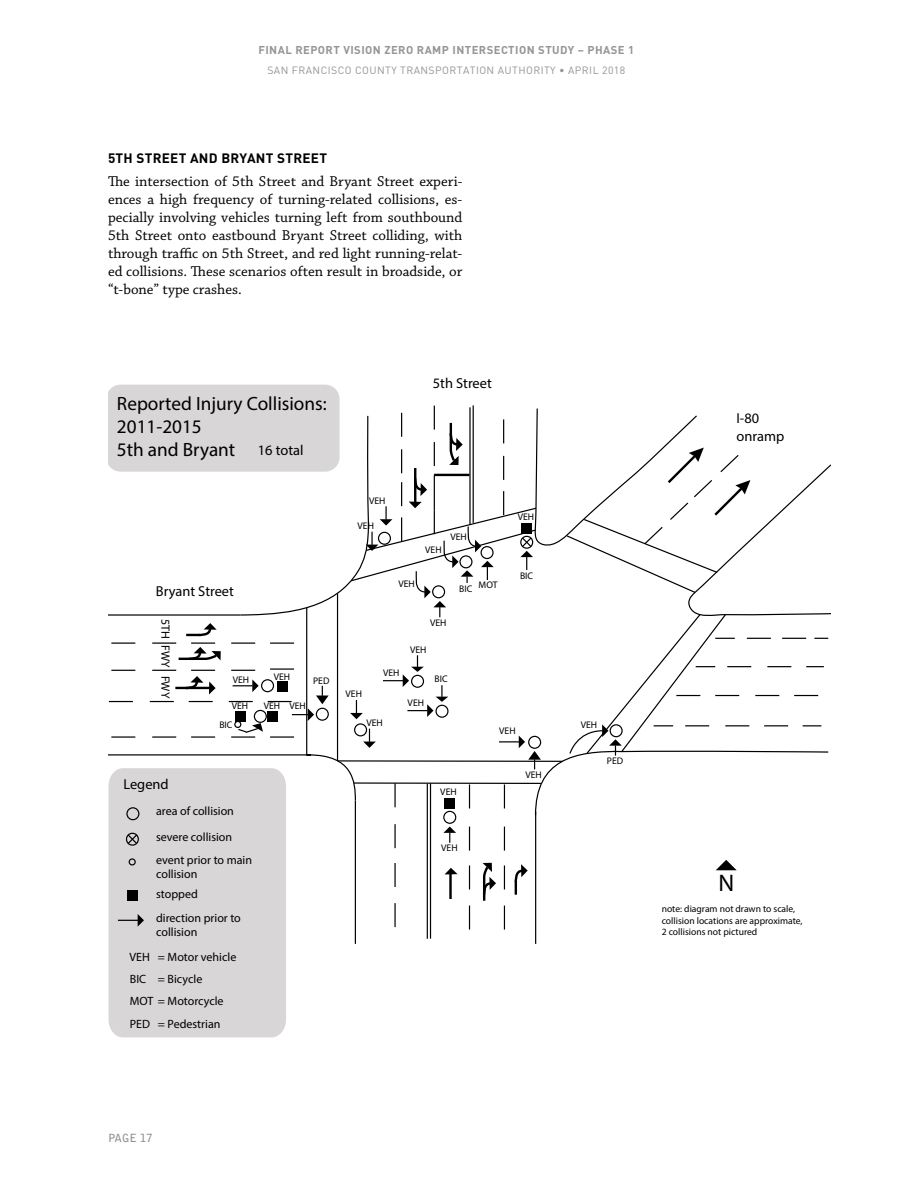
<style>
.page{position:relative;width:918px;height:1188px;background:#fff}
.page>*{position:absolute;margin:0;border:0;box-sizing:border-box;transform-origin:0 0}
.t1{font:24px "Myriad Pro";color:#000}
.t2{font:19.2px/23.1px "Myriad Pro";color:#000}
.t3{font:15px/18px "Chaparral Pro";color:#000;text-align:justify}
.t4{font:14.4px/17.2px "Myriad Pro";color:#000}
.t5{font:700 13.5px "DIN";letter-spacing:.02em;color:#000}
.t6{font:12px/22.8px "Myriad Pro";color:#000}
.t7{font:700 11.25px "DIN";letter-spacing:.04em;color:#939598}
.t8{font:700 11.25px "Bell Gothic Std";color:#939598}
.t9{font:10.5px "DIN";letter-spacing:.04em;color:#939598}
.t10{font:9.6px/11.6px "Myriad Pro";color:#000}
</style>
<div class="page">
<div style="left:109px;top:816px;width:177px;height:221px;background:#d8d6d6"></div>
<svg style="left:126px;top:831px;width:15px;height:16px"></svg>
<svg style="left:482px;top:863px;width:14px;height:38px"></svg>
<svg style="left:514px;top:864px;width:14px;height:31px"></svg>
<hr style="left:449px;top:873px;width:3px;height:26px;background:#000">
<svg style="left:445px;top:868px;width:13px;height:6px"></svg>
<svg style="left:504px;top:906px;width:1px;height:24px"></svg>
<svg style="left:504px;top:865px;width:1px;height:24px"></svg>
<svg style="left:504px;top:827px;width:1px;height:24px"></svg>
<svg style="left:469px;top:906px;width:1px;height:24px"></svg>
<svg style="left:469px;top:865px;width:1px;height:24px"></svg>
<svg style="left:469px;top:827px;width:1px;height:24px"></svg>
<hr style="left:394px;top:903px;width:2px;height:24px;background:#000">
<hr style="left:394px;top:863px;width:2px;height:24px;background:#000">
<hr style="left:394px;top:824px;width:2px;height:24px;background:#000">
<hr style="left:430px;top:783px;width:1px;height:156px;background:#000">
<hr style="left:427px;top:784px;width:1px;height:155px;background:#000">
<svg style="left:716px;top:860px;width:21px;height:10px"></svg>
<div style="left:127px;top:890px;width:11px;height:10px;background:#000"></div>
<svg style="left:118px;top:914px;width:26px;height:13px"></svg>
<svg style="left:443px;top:827px;width:13px;height:16px"></svg>
<div style="left:443px;top:811px;width:13px;height:13px;border:1px solid #000;border-radius:50%"></div>
<div style="left:129px;top:858px;width:7px;height:8px;border:1px solid #000;border-radius:50%"></div>
<svg style="left:108px;top:385px;width:722px;height:431px"></svg>
<div style="left:126px;top:807px;width:13px;height:13px;border:1px solid #000;border-radius:50%"></div>
<hr style="left:434px;top:474px;width:35px;height:2px;background:#000">
<hr style="left:108px;top:754px;width:199px;height:2px;background:#000">
<hr style="left:108px;top:614px;width:132px;height:2px;background:#000">
<hr style="left:355px;top:801px;width:1px;height:143px;background:#000">
<hr style="left:535px;top:811px;width:1px;height:133px;background:#000">
<p class="t7" style="left:258px;top:43px;width:377px">FINAL REPORT VISION ZERO RAMP INTERSECTION STUDY – PHASE 1</p>
<p class="t9" style="left:267px;top:64px;width:359px">SAN FRANCISCO COUNTY TRANSPORTATION AUTHORITY • APRIL 2018</p>
<p class="t5" style="left:108px;top:150px;width:221px">5TH STREET AND BRYANT STREET</p>
<p class="t3" style="left:108px;top:173px;width:356px">The intersection of 5th Street and Bryant Street experi&shy;ences a high frequency of turning-related collisions, es&shy;pecially involving vehicles turning left from southbound 5th Street onto eastbound Bryant Street colliding, with through traffic on 5th Street, and red light running-relat&shy;ed collisions. These scenarios often result in broadside, or “t-bone” type crashes.</p>
<p class="t2" style="left:117px;top:391px;width:211px">Reported Injury Collisions:<br>2011-2015<br>5th and Bryant</p>
<p class="t4" style="left:258px;top:441px;width:47px">16 total</p>
<p class="t4" style="left:156px;top:582px;width:80px">Bryant Street</p>
<p class="t6" style="left:177px;top:619px;width:21px;rotate:90deg">5TH</p>
<p class="t6" style="left:177px;top:645px;width:24px;rotate:90deg">FWY</p>
<p class="t6" style="left:177px;top:676px;width:24px;rotate:90deg">FWY</p>
<p class="t10" style="left:233px;top:674px;width:18px">VEH</p>
<p class="t10" style="left:274px;top:671px;width:18px">VEH</p>
<p class="t10" style="left:232px;top:699px;width:18px">VEH</p>
<p class="t10" style="left:264px;top:699px;width:18px">VEH</p>
<p class="t10" style="left:219px;top:719px;width:15px">BIC</p>
<p class="t10" style="left:289px;top:700px;width:18px">VEH</p>
<p class="t10" style="left:313px;top:674px;width:18px">PED</p>
<p class="t4" style="left:123px;top:776px;width:47px">Legend</p>
<p class="t6" style="left:156px;top:798px;width:79px;line-height:25.7px">area of collision severe collision</p>
<p class="t6" style="left:156px;top:852px;width:97px;line-height:14.4px">event prior to main collision</p>
<p class="t6" style="left:156px;top:882px;width:86px;line-height:23.5px">stopped direction prior to</p>
<p class="t6" style="left:156px;top:921px;width:43px">collision</p>
<p class="t6" style="left:130px;top:945px;width:108px">VEH = Motor vehicle<br>BIC = Bicycle</p>
<p class="t6" style="left:130px;top:990px;width:95px">MOT = Motorcycle<br>PED = Pedestrian</p>
<p class="t4" style="left:433px;top:375px;width:60px">5th Street</p>
<p class="t10" style="left:369px;top:494px;width:18px">VEH</p>
<p class="t10" style="left:358px;top:520px;width:18px">VEH</p>
<p class="t10" style="left:399px;top:577px;width:18px">VEH</p>
<p class="t10" style="left:425px;top:544px;width:18px">VEH</p>
<p class="t10" style="left:450px;top:531px;width:18px">VEH</p>
<p class="t10" style="left:479px;top:579px;width:20px">MOT</p>
<p class="t10" style="left:459px;top:583px;width:15px">BIC</p>
<p class="t10" style="left:346px;top:688px;width:18px">VEH</p>
<p class="t10" style="left:383px;top:667px;width:18px">VEH</p>
<p class="t10" style="left:430px;top:617px;width:18px">VEH</p>
<p class="t10" style="left:410px;top:644px;width:18px">VEH</p>
<p class="t10" style="left:408px;top:697px;width:18px">VEH</p>
<p class="t10" style="left:435px;top:673px;width:15px">BIC</p>
<p class="t10" style="left:518px;top:511px;width:18px">VEH</p>
<p class="t10" style="left:520px;top:570px;width:15px">BIC</p>
<p class="t10" style="left:366px;top:717px;width:18px">VEH</p>
<p class="t10" style="left:440px;top:786px;width:18px">VEH</p>
<p class="t10" style="left:441px;top:842px;width:18px">VEH</p>
<p class="t10" style="left:499px;top:725px;width:18px">VEH</p>
<p class="t10" style="left:525px;top:769px;width:18px">VEH</p>
<p class="t4" style="left:736px;top:410px;width:49px">I-80 onramp</p>
<p class="t10" style="left:581px;top:719px;width:18px">VEH</p>
<p class="t10" style="left:607px;top:755px;width:18px">PED</p>
<h1 class="t1" style="left:719px;top:868px;width:17px">N</h1>
<p class="t10" style="left:662px;top:903px;width:142px">note: diagram not drawn to scale, collision locations are approximate,<br>2 collisions not pictured</p>
<p class="t8" style="left:108px;top:1132px;width:46px">PAGE 17</p>
</div>
